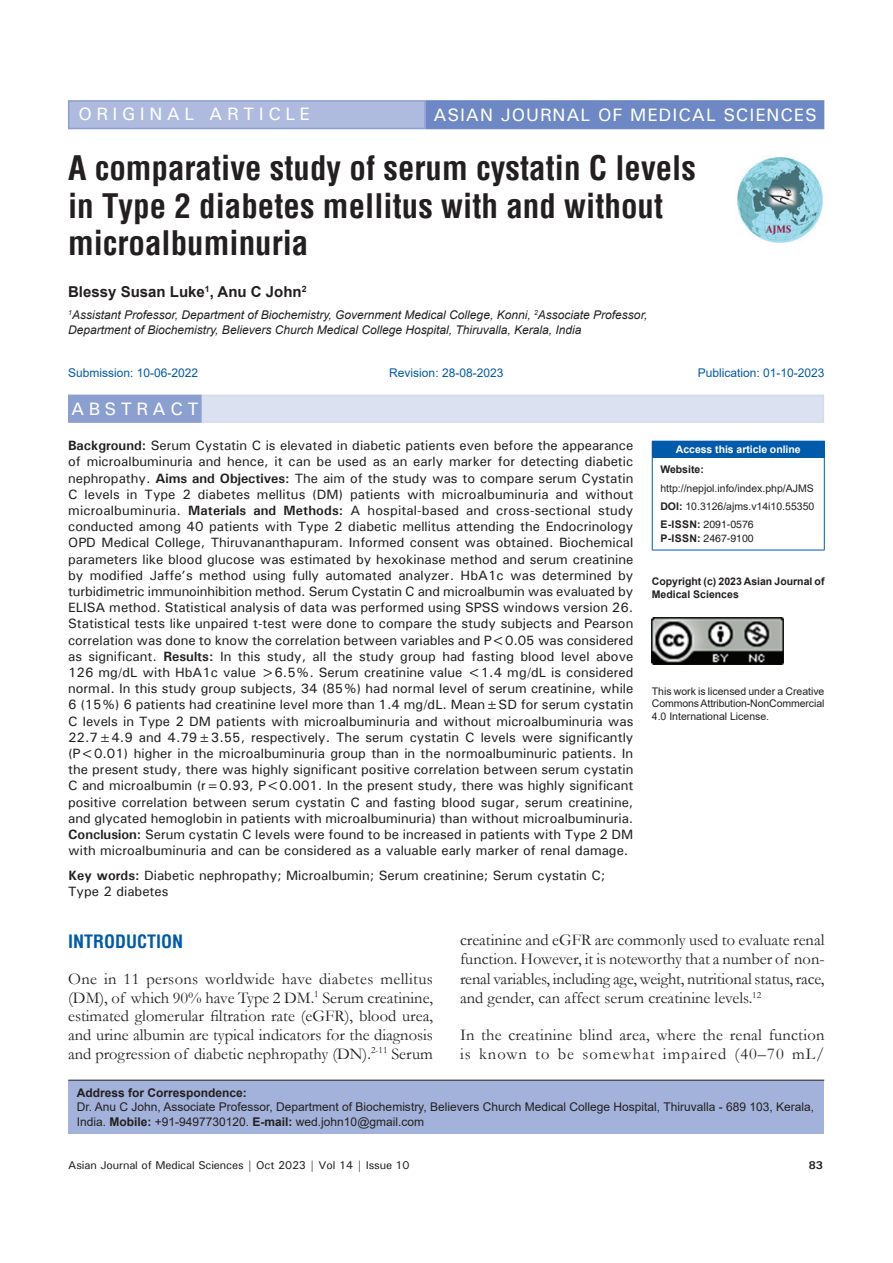
<style>
.page{position:relative;width:893px;height:1263px;background:#fff}
.page>*{position:absolute;margin:0;border:0;box-sizing:border-box;transform-origin:0 0}
.AT{font:700 condensed 33px/37.5px "Helvetica";color:#231f20}
.AH{font:500 18px "Univers";letter-spacing:.05em;color:#fff}
.AH-2{font:500 18px "Univers";letter-spacing:.25em;color:#fff}
.t1{font:700 condensed 18px "Helvetica";color:#015aaa}
.ABSH{font:500 18px "Univers";letter-spacing:.25em;color:#fff}
.TX{font:16.5px/18.8px "Garamond";color:#231f20;text-align:justify}
.AU{font:700 15px "Helvetica";color:#231f20}
.ABS{font:500 13.5px/16.2px "Univers";color:#231f20;text-align:justify}
.KWD{font:500 13.5px/16.2px "Univers";color:#231f20}
.ADD{font:12px/14.4px "Arial";color:#231f20}
.AFF{font:italic 12px/14.4px "Arial";color:#231f20}
.HIS{font:12px "Arial";color:#015aaa}
.t2{font:500 11.25px "Univers";letter-spacing:-.01em;color:#231f20}
.t3{font:700 11.25px "Univers";color:#231f20}
.License{font:10.5px/12.6px "Arial";letter-spacing:-.01em;color:#231f20;text-align:justify}
.License-2{font:700 10.5px/12.6px "Arial";color:#231f20}
.Web{font:10.5px/18.8px "Arial";color:#231f20}
.ISSN{font:10.5px/14.2px "Helvetica";color:#231f20}
.DOI{font:10.5px "Arial";color:#231f20}
.t4{font:700 10.5px "Arial";letter-spacing:-.005em;color:#fff}
.s1{font-weight:700}
</style>
<div class="page">
<div style="left:68px;top:1080px;width:756px;height:54px;background:#a3b2da"></div>
<hr style="left:68px;top:1080px;width:756px;height:1px;background:#231f20">
<img style="left:737px;top:157px;width:86px;height:86px">
<div style="left:69px;top:101px;width:356px;height:28px;background:#aebade"></div>
<div style="left:68px;top:100px;width:358px;height:29px;border:2px solid #8b9fd1"></div>
<div style="left:427px;top:101px;width:397px;height:28px;background:#6d88c5"></div>
<div style="left:426px;top:100px;width:398px;height:29px;border:2px solid #6d88c5"></div>
<div style="left:69px;top:395px;width:755px;height:28px;background:#dbe1f1"></div>
<div style="left:69px;top:395px;width:132px;height:27px;background:#8b9fd1"></div>
<div style="left:68px;top:395px;width:134px;height:28px;border:2px solid #8b9fd1"></div>
<div style="left:652px;top:441px;width:172px;height:16px;background:#015aaa"></div>
<svg style="left:824px;top:441px;width:1px;height:16px"></svg>
<hr style="left:652px;top:458px;width:1px;height:92px;background:#015aaa">
<hr style="left:652px;top:457px;width:173px;height:1px;background:#015aaa">
<hr style="left:824px;top:458px;width:1px;height:92px;background:#015aaa">
<hr style="left:652px;top:550px;width:173px;height:1px;background:#015aaa">
<img style="left:652px;top:618px;width:132px;height:46px">
<p class="AH-2" style="left:78px;top:103px;width:233px">ORIGINAL ARTICLE</p>
<p class="AH" style="left:433px;top:103px;width:385px">ASIAN JOURNAL OF MEDICAL SCIENCES</p>
<p class="AT" style="left:68px;top:149px;width:629px">A comparative study of serum cystatin C levels in Type 2 diabetes mellitus with and without microalbuminuria</p>
<p class="AU" style="left:68px;top:281px;width:240px">Blessy Susan Luke<sup>1</sup>, Anu C John<sup>2</sup></p>
<p class="AFF" style="left:68px;top:308px;width:581px"><sup>1</sup>Assistant Professor, Department of Biochemistry, Government Medical College, Konni, <sup>2</sup>Associate Professor,<br>Department of Biochemistry, Believers Church Medical College Hospital, Thiruvalla, Kerala, India</p>
<p class="HIS" style="left:68px;top:364px;width:132px">Submission: 10-06-2022</p>
<p class="HIS" style="left:389px;top:364px;width:116px">Revision: 28-08-2023</p>
<p class="HIS" style="left:698px;top:364px;width:128px">Publication: 01-10-2023</p>
<p class="ABSH" style="left:71px;top:397px;width:129px">ABSTRACT</p>
<p class="ABS" style="left:68px;top:437px;width:567px"><span class="s1">Background:</span> Serum Cystatin C is elevated in diabetic patients even before the appearance of microalbuminuria and hence, it can be used as an early marker for detecting diabetic nephropathy. <span class="s1">Aims and Objectives:</span> The aim of the study was to compare serum Cystatin C levels in Type 2 diabetes mellitus (DM) patients with microalbuminuria and without microalbuminuria. <span class="s1">Materials and Methods:</span> A hospital-based and cross-sectional study conducted among 40 patients with Type 2 diabetic mellitus attending the Endocrinology OPD Medical College, Thiruvananthapuram. Informed consent was obtained. Biochemical parameters like blood glucose was estimated by hexokinase method and serum creatinine by modified Jaffe’s method using fully automated analyzer. HbA1c was determined by turbidimetric immunoinhibition method. Serum Cystatin C and microalbumin was evaluated by ELISA method. Statistical analysis of data was performed using SPSS windows version 26.<br>Statistical tests like unpaired t-test were done to compare the study subjects and Pearson correlation was done to know the correlation between variables and P&lt;0.05 was considered as significant. <span class="s1">Results:</span> In this study, all the study group had fasting blood level above 126 mg/dL with HbA1c value &gt;6.5%. Serum creatinine value &lt;1.4 mg/dL is considered normal. In this study group subjects, 34 (85%) had normal level of serum creatinine, while 6 (15%) 6 patients had creatinine level more than 1.4 mg/dL. Mean±SD for serum cystatin C levels in Type 2 DM patients with microalbuminuria and without microalbuminuria was 22.7±4.9 and 4.79±3.55, respectively. The serum cystatin C levels were significantly (P&lt;0.01) higher in the microalbuminuria group than in the normoalbuminuric patients. In the present study, there was highly significant positive correlation between serum cystatin C and microalbumin (r=0.93, P&lt;0.001. In the present study, there was highly significant positive correlation between serum cystatin C and fasting blood sugar, serum creatinine, and glycated hemoglobin in patients with microalbuminuria) than without microalbuminuria.<br><span class="s1">Conclusion:</span> Serum cystatin C levels were found to be increased in patients with Type 2 DM with microalbuminuria and can be considered as a valuable early marker of renal damage.</p>
<p class="KWD" style="left:68px;top:867px;width:539px"><span class="s1">Key words:</span> Diabetic nephropathy; Microalbumin; Serum creatinine; Serum cystatin C;<br>Type 2 diabetes</p>
<p class="t4" style="left:676px;top:442px;width:126px">Access this article online</p>
<p class="Web" style="left:660px;top:460px;width:155px"><span class="s1">Website: </span>http://nepjol.info/index.php/AJMS</p>
<p class="DOI" style="left:660px;top:499px;width:156px"><span class="s1">DOI:</span> 10.3126/ajms.v14i10.55350</p>
<p class="ISSN" style="left:660px;top:517px;width:95px"><span class="s1">E-ISSN:</span> 2091-0576<br><span class="s1">P-ISSN:</span> 2467-9100</p>
<p class="License-2" style="left:652px;top:575px;width:174px">Copyright (c) 2023 Asian Journal of<br>Medical Sciences</p>
<p class="License" style="left:652px;top:685px;width:174px">This work is licensed under a Creative Commons Attribution-NonCommercial 4.0 International License.</p>
<h1 class="t1" style="left:68px;top:929px;width:117px">INTRODUCTION</h1>
<p class="TX" style="left:68px;top:969px;width:366px">One in 11 persons worldwide have diabetes mellitus (DM), of which 90% have Type 2 DM.<sup>1</sup> Serum creatinine, estimated glomerular filtration rate (eGFR), blood urea, and urine albumin are typical indicators for the diagnosis and progression of diabetic nephropathy (DN).<sup>2-11</sup> Serum</p>
<p class="TX" style="left:460px;top:930px;width:366px;line-height:19.4px">creatinine and eGFR are commonly used to evaluate renal function. However, it is noteworthy that a number of non&shy;renal variables, including age, weight, nutritional status, race, and gender, can affect serum creatinine levels.<sup>12</sup></p>
<p class="TX" style="left:460px;top:1024px;width:366px;line-height:19.4px">In the creatinine blind area, where the renal function is known to be somewhat impaired (40–70 mL/</p>
<p class="ADD" style="left:77px;top:1085px;width:739px"><span class="s1">Address for Correspondence:<br></span>Dr. Anu C John, Associate Professor, Department of Biochemistry, Believers Church Medical College Hospital, Thiruvalla - 689 103, Kerala,<br>India. <span class="s1">Mobile:</span> +91-9497730120. <span class="s1">E-mail:</span> wed.john10@gmail.com</p>
<p class="t2" style="left:68px;top:1157px;width:343px">Asian Journal of Medical Sciences | Oct 2023 | Vol 14 | Issue 10</p>
<p class="t3" style="left:809px;top:1158px;width:16px">83</p>
</div>
